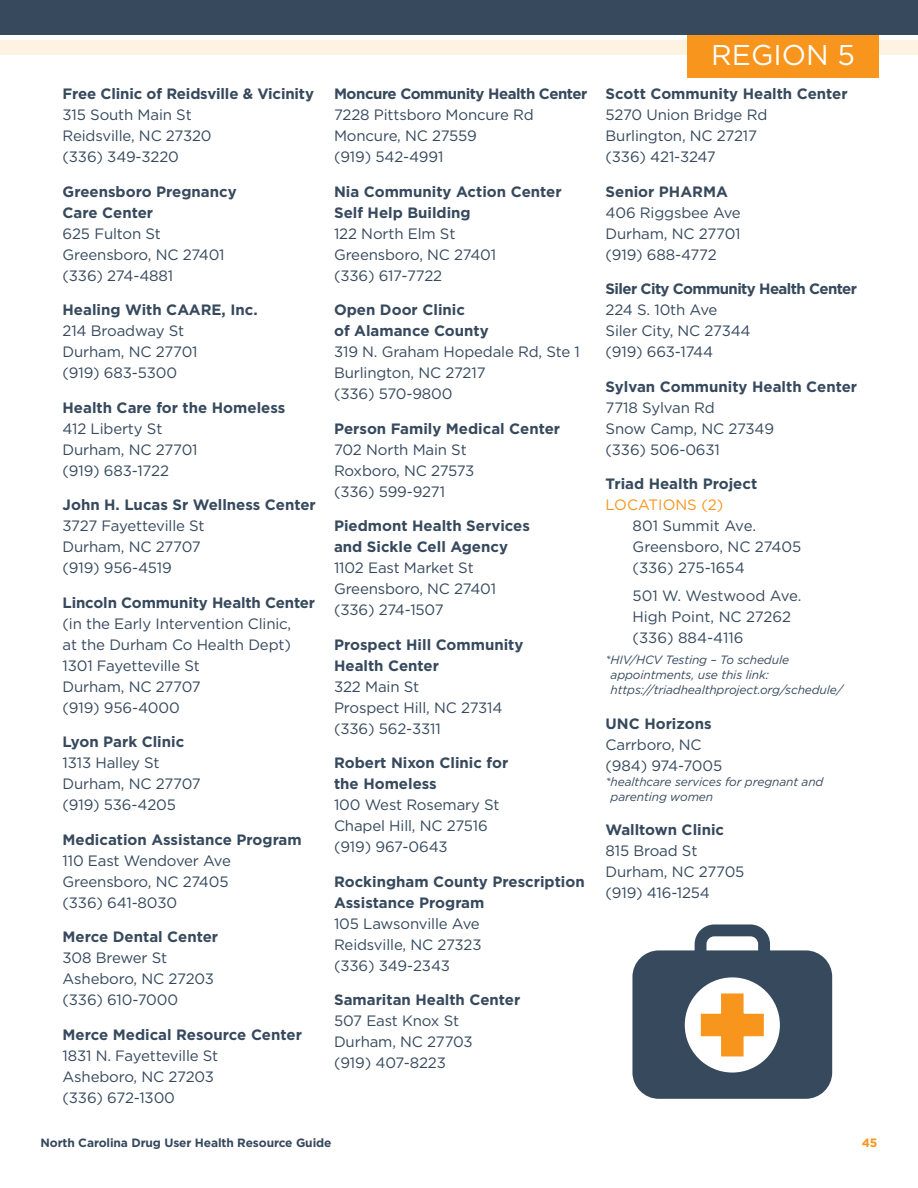
<style>
.page{position:relative;width:918px;height:1188px;background:#fff}
.page>*{position:absolute;margin:0;border:0;box-sizing:border-box;transform-origin:0 0}
.t1{font:28.65px "Gotham";color:#fff}
.Address{font:15px/21px "Gotham";letter-spacing:-.01em;color:#36495d}
.t2{font:700 15px/21px "Gotham";color:#36495d}
.Locations_indented{font:15px/21px "Gotham";color:#36495d}
.t3{font:700 15px "Gotham";letter-spacing:-.04em;color:#36495d}
.t4{font:700 15px "Gotham";letter-spacing:-.03em;color:#36495d}
.Location_WORD{font:15px "Gotham";color:#f7951d}
.Address-2{font:italic 12px/15px "Gotham";letter-spacing:-.01em;color:#36495d}
.t5{font:700 12px "Gotham";letter-spacing:-.01em;color:#36495d}
.t6{font:700 12px "Gotham";color:#f7951d}
.s1{font-weight:400}
</style>
<div class="page">
<div style="left:0;top:40px;width:918px;height:15px;background:#fef3e3"></div>
<div style="left:688px;top:22px;width:191px;height:55px;background:#f7951d"></div>
<div style="left:0;top:0;width:918px;height:34px;background:#36495d"></div>
<svg style="left:632px;top:924px;width:200px;height:175px"></svg>
<p class="t2" style="left:63px;top:83px;width:253px">Free Clinic of Reidsville &amp; Vicinity</p>
<p class="Address" style="left:63px;top:104px;width:151px">315 South Main St<br>Reidsville, NC 27320 (336) 349-3220</p>
<p class="t2" style="left:63px;top:181px;width:176px">Greensboro Pregnancy<br>Care Center</p>
<p class="Address" style="left:63px;top:222px;width:164px">625 Fulton St<br>Greensboro, NC 27401 (336) 274-4881</p>
<p class="t2" style="left:63px;top:299px;width:197px">Healing With CAARE, Inc.</p>
<p class="Address" style="left:63px;top:320px;width:136px">214 Broadway St<br>Durham, NC 27701 (919) 683-5300</p>
<p class="t2" style="left:63px;top:397px;width:224px">Health Care for the Homeless</p>
<p class="Address" style="left:63px;top:417px;width:136px">412 Liberty St<br>Durham, NC 27701 (919) 683-1722</p>
<p class="t2" style="left:63px;top:494px;width:255px">John H. Lucas Sr Wellness Center</p>
<p class="Address" style="left:63px;top:515px;width:144px">3727 Fayetteville St<br>Durham, NC 27707 (919) 956-4519</p>
<p class="t2" style="left:63px;top:592px;width:254px">Lincoln Community Health Center</p>
<p class="Address" style="left:63px;top:612px;width:230px">(in the Early Intervention Clinic, at the Durham Co Health Dept)<br>1301 Fayetteville St<br>Durham, NC 27707<br>(919) 956-4000</p>
<p class="t2" style="left:63px;top:731px;width:123px">Lyon Park Clinic</p>
<p class="Address" style="left:63px;top:752px;width:140px">1313 Halley St<br>Durham, NC 27707 (919) 536-4205</p>
<p class="t2" style="left:63px;top:829px;width:241px">Medication Assistance Program</p>
<p class="Address" style="left:63px;top:849px;width:170px">110 East Wendover Ave<br>Greensboro, NC 27405 (336) 641-8030</p>
<p class="t2" style="left:63px;top:926px;width:157px">Merce Dental Center</p>
<p class="Address" style="left:63px;top:947px;width:153px">308 Brewer St<br>Asheboro, NC 27203 (336) 610-7000</p>
<p class="t2" style="left:63px;top:1024px;width:241px">Merce Medical Resource Center</p>
<p class="Address" style="left:63px;top:1044px;width:157px">1831 N. Fayetteville St<br>Asheboro, NC 27203 (336) 672-1300</p>
<p class="t4" style="left:334px;top:84px;width:255px">Moncure Community Health Center</p>
<p class="Address" style="left:334px;top:104px;width:201px">7228 Pittsboro Moncure Rd<br>Moncure, NC 27559<br>(919) 542-4991</p>
<p class="t2" style="left:334px;top:181px;width:229px">Nia Community Action Center<br>Self Help Building</p>
<p class="Address" style="left:334px;top:222px;width:164px">122 North Elm St<br>Greensboro, NC 27401 (336) 617-7722</p>
<p class="t2" style="left:334px;top:299px;width:156px">Open Door Clinic<br>of Alamance County</p>
<p class="Address" style="left:334px;top:341px;width:247px">319 N. Graham Hopedale Rd, Ste 1<br>Burlington, NC 27217<br>(336) 570-9800</p>
<p class="t2" style="left:334px;top:418px;width:228px">Person Family Medical Center</p>
<p class="Address" style="left:334px;top:438px;width:142px">702 North Main St<br>Roxboro, NC 27573 (336) 599-9271</p>
<p class="t2" style="left:334px;top:515px;width:197px">Piedmont Health Services and Sickle Cell Agency</p>
<p class="Address" style="left:334px;top:557px;width:164px">1102 East Market St<br>Greensboro, NC 27401 (336) 274-1507</p>
<p class="t2" style="left:334px;top:634px;width:191px">Prospect Hill Community<br>Health Center</p>
<p class="Address" style="left:334px;top:675px;width:170px">322 Main St<br>Prospect Hill, NC 27314 (336) 562-3311</p>
<p class="t2" style="left:334px;top:752px;width:176px">Robert Nixon Clinic for the Homeless</p>
<p class="Address" style="left:334px;top:794px;width:167px">100 West Rosemary St<br>Chapel Hill, NC 27516 (919) 967-0643</p>
<p class="t2" style="left:334px;top:871px;width:252px">Rockingham County Prescription<br>Assistance Program</p>
<p class="Address" style="left:334px;top:912px;width:149px">105 Lawsonville Ave<br>Reidsville, NC 27323 (336) 349-2343</p>
<p class="t2" style="left:334px;top:989px;width:188px">Samaritan Health Center</p>
<p class="Address" style="left:334px;top:1010px;width:140px">507 East Knox St<br>Durham, NC 27703 (919) 407-8223</p>
<h1 class="t1" style="left:711px;top:36px;width:145px">REGION 5</h1>
<p class="t2" style="left:606px;top:83px;width:244px">Scott Community Health Center</p>
<p class="Address" style="left:606px;top:104px;width:163px">5270 Union Bridge Rd<br>Burlington, NC 27217 (336) 421-3247</p>
<p class="t2" style="left:606px;top:181px;width:124px">Senior PHARMA</p>
<p class="Address" style="left:606px;top:201px;width:137px;text-align:justify">406 Riggsbee Ave Durham, NC 27701 (919) 688-4772</p>
<p class="t3" style="left:606px;top:279px;width:253px">Siler City Community Health Center</p>
<p class="Address" style="left:606px;top:299px;width:147px">224 S. 10th Ave<br>Siler City, NC 27344 (919) 663-1744</p>
<p class="t2" style="left:606px;top:376px;width:253px">Sylvan Community Health Center</p>
<p class="Address" style="left:606px;top:396px;width:170px">7718 Sylvan Rd<br>Snow Camp, NC 27349 (336) 506-0631</p>
<p class="t2" style="left:606px;top:473px;width:153px">Triad Health Project</p>
<p class="Location_WORD" style="left:606px;top:495px;width:119px">LOCATIONS (2)</p>
<p class="Locations_indented" style="left:633px;top:515px;width:170px">801 Summit Ave.<br>Greensboro, NC 27405 (336) 275-1654</p>
<p class="Locations_indented" style="left:633px;top:584px;width:168px">501 W. Westwood Ave.<br>High Point, NC 27262 (336) 884-4116</p>
<p class="Address-2" style="left:611px;top:652px;width:234px;text-indent:-5px">*HIV/HCV Testing – To schedule appointments, use this link: https://triadhealthproject.org/schedule/</p>
<p class="t2" style="left:606px;top:713px;width:107px">UNC Horizons<br><span class="s1">Carrboro, NC</span></p>
<p class="Address" style="left:606px;top:754px;width:118px">(984) 974-7005</p>
<p class="Address-2" style="left:611px;top:774px;width:214px;text-indent:-5px">*healthcare services for pregnant and parenting women</p>
<p class="t2" style="left:606px;top:819px;width:120px">Walltown Clinic</p>
<p class="Address" style="left:606px;top:840px;width:140px">815 Broad St<br>Durham, NC 27705 (919) 416-1254</p>
<p class="t5" style="left:40px;top:1135px;width:293px">North Carolina Drug User Health Resource Guide</p>
<p class="t6" style="left:862px;top:1135px;width:17px">45</p>
</div>
